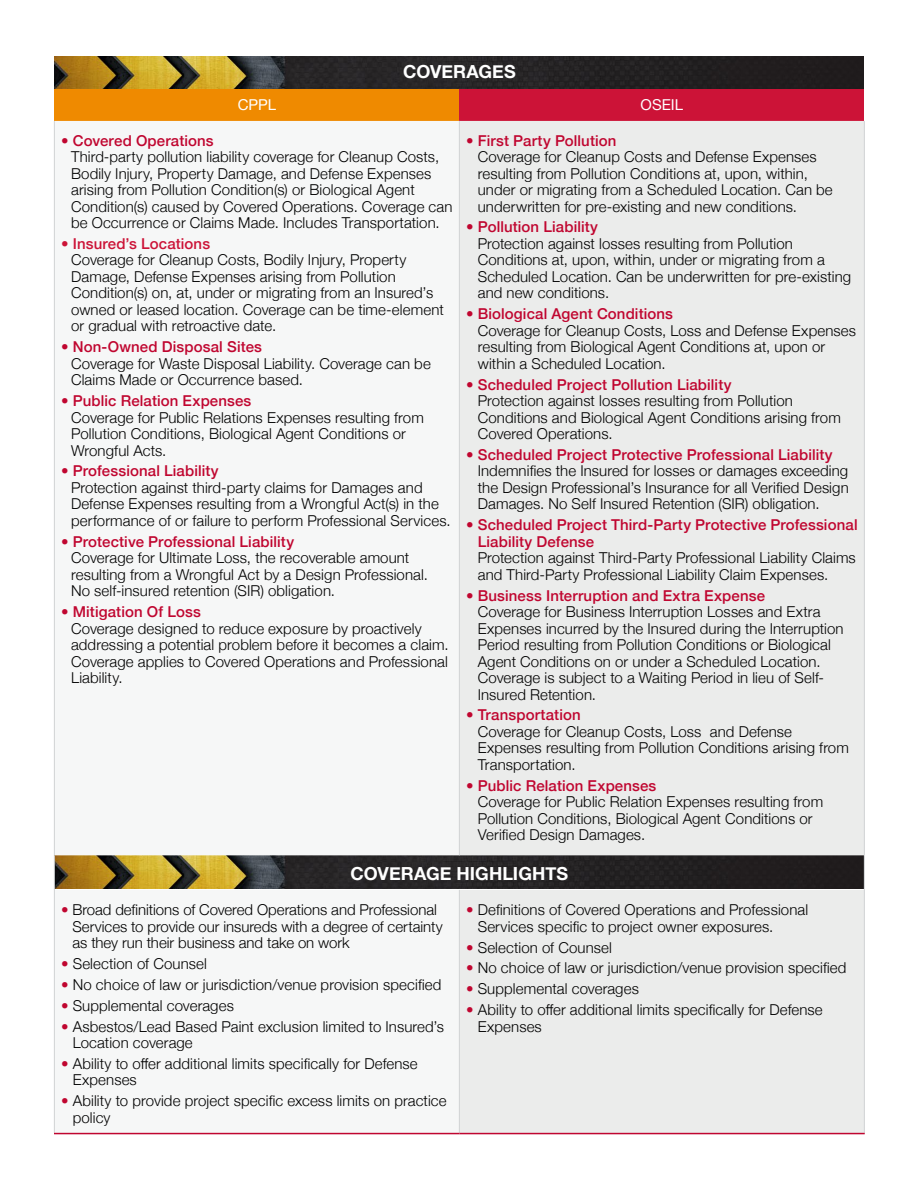
<style>
.page{position:relative;width:918px;height:1188px;background:#fff}
.page>*{position:absolute;margin:0;border:0;box-sizing:border-box;transform-origin:0 0}
.t1{font:700 18px "Helvetica Neue";letter-spacing:.005em;color:#fff}
.t2{font:300 15px/16.5px "Helvetica Neue";letter-spacing:.005em;color:#000}
.t3{font:500 15px/16.5px "Helvetica Neue";letter-spacing:.01em;color:#c00630}
.t4{font:500 15px "Helvetica Neue";letter-spacing:.005em;color:#cc1337}
.t5{font:15px "Helvetica Neue";color:#fff}
.s1{font-weight:500;color:#c00630}
.s2{color:#c00630}
</style>
<div class="page">
<img style="left:54px;top:56px;width:810px;height:33px">
<div style="left:54px;top:89px;width:405px;height:32px;background:#ef8a00"></div>
<div style="left:459px;top:89px;width:405px;height:32px;background:#cc1337"></div>
<div style="left:55px;top:121px;width:404px;height:1012px;background:#f6f7f7"></div>
<div style="left:459px;top:121px;width:405px;height:1012px;background:#ebeceb"></div>
<hr style="left:54px;top:121px;width:1px;height:734px;background:#d1d3d4">
<hr style="left:459px;top:121px;width:1px;height:734px;background:#d1d3d4">
<hr style="left:54px;top:855px;width:1px;height:35px;background:#d1d3d4">
<hr style="left:54px;top:890px;width:1px;height:243px;background:#d1d3d4">
<hr style="left:459px;top:890px;width:1px;height:243px;background:#d1d3d4">
<hr style="left:864px;top:121px;width:1px;height:734px;background:#d1d3d4">
<hr style="left:864px;top:855px;width:1px;height:35px;background:#d1d3d4">
<hr style="left:864px;top:890px;width:1px;height:243px;background:#d1d3d4">
<hr style="left:54px;top:1133px;width:405px;height:1px;background:#c00630">
<hr style="left:459px;top:1133px;width:406px;height:1px;background:#c00630">
<p class="t1" style="left:403px;top:58px;width:114px">COVERAGES</p>
<p class="t5" style="left:238px;top:94px;width:40px">CPPL</p>
<p class="t5" style="left:641px;top:94px;width:44px">OSEIL</p>
<p class="t3" style="left:61px;top:131px;width:154px">• Covered Operations</p>
<p class="t2" style="left:71px;top:147px;width:383px">Third-party pollution liability coverage for Cleanup Costs, Bodily Injury, Property Damage, and Defense Expenses arising from Pollution Condition(s) or Biological Agent Condition(s) caused by Covered Operations. Coverage can be Occurrence or Claims Made. Includes Transportation.</p>
<p class="t4" style="left:61px;top:232px;width:151px">• Insured’s Locations</p>
<p class="t2" style="left:71px;top:251px;width:374px">Coverage for Cleanup Costs, Bodily Injury, Property Damage, Defense Expenses arising from Pollution Condition(s) on, at, under or migrating from an Insured’s owned or leased location. Coverage can be time-element or gradual with retroactive date.</p>
<p class="t3" style="left:61px;top:337px;width:202px">• Non-Owned Disposal Sites</p>
<p class="t2" style="left:71px;top:354px;width:361px">Coverage for Waste Disposal Liability. Coverage can be<br>Claims Made or Occurrence based.</p>
<p class="t3" style="left:61px;top:391px;width:192px">• Public Relation Expenses</p>
<p class="t2" style="left:71px;top:408px;width:354px">Coverage for Public Relations Expenses resulting from<br>Pollution Conditions, Biological Agent Conditions or<br>Wrongful Acts.</p>
<p class="t3" style="left:61px;top:462px;width:159px">• Professional Liability</p>
<p class="t2" style="left:71px;top:478px;width:381px">Protection against third-party claims for Damages and<br>Defense Expenses resulting from a Wrongful Act(s) in the performance of or failure to perform Professional Services.</p>
<p class="t3" style="left:61px;top:532px;width:235px">• Protective Professional Liability</p>
<p class="t2" style="left:71px;top:549px;width:358px">Coverage for Ultimate Loss, the recoverable amount resulting from a Wrongful Act by a Design Professional.<br>No self-insured retention (SIR) obligation.</p>
<p class="t3" style="left:61px;top:602px;width:141px">• Mitigation Of Loss</p>
<p class="t2" style="left:71px;top:619px;width:379px">Coverage designed to reduce exposure by proactively addressing a potential problem before it becomes a claim.<br>Coverage applies to Covered Operations and Professional Liability.</p>
<p class="t3" style="left:466px;top:131px;width:152px">• First Party Pollution</p>
<p class="t2" style="left:478px;top:147px;width:356px">Coverage for Cleanup Costs and Defense Expenses resulting from Pollution Conditions at, upon, within, under or migrating from a Scheduled Location. Can be underwritten for pre-existing and new conditions.</p>
<p class="t3" style="left:466px;top:218px;width:133px">• Pollution Liability</p>
<p class="t2" style="left:478px;top:234px;width:375px">Protection against losses resulting from Pollution Conditions at, upon, within, under or migrating from a Scheduled Location. Can be underwritten for pre-existing and new conditions.</p>
<p class="t3" style="left:466px;top:304px;width:208px">• Biological Agent Conditions</p>
<p class="t2" style="left:478px;top:321px;width:380px">Coverage for Cleanup Costs, Loss and Defense Expenses resulting from Biological Agent Conditions at, upon or within a Scheduled Location.</p>
<p class="t3" style="left:466px;top:375px;width:267px">• Scheduled Project Pollution Liability</p>
<p class="t2" style="left:478px;top:391px;width:365px">Protection against losses resulting from Pollution<br>Conditions and Biological Agent Conditions arising from<br>Covered Operations.</p>
<p class="t3" style="left:466px;top:445px;width:368px">• Scheduled Project Protective Professional Liability</p>
<p class="t2" style="left:478px;top:462px;width:372px;text-align:justify">Indemnifies the Insured for losses or damages exceeding the Design Professional’s Insurance for all Verified Design Damages. No Self Insured Retention (SIR) obligation.</p>
<p class="t3" style="left:478px;top:515px;width:381px;text-indent:-12px">• Scheduled Project Third-Party Protective Professional<br>Liability Defense</p>
<p class="t2" style="left:478px;top:549px;width:380px">Protection against Third-Party Professional Liability Claims and Third-Party Professional Liability Claim Expenses.</p>
<p class="t3" style="left:466px;top:586px;width:300px">• Business Interruption and Extra Expense</p>
<p class="t2" style="left:478px;top:602px;width:367px">Coverage for Business Interruption Losses and Extra Expenses incurred by the Insured during the Interruption Period resulting from Pollution Conditions or Biological Agent Conditions on or under a Scheduled Location.<br>Coverage is subject to a Waiting Period in lieu of Self-Insured Retention.</p>
<p class="t3" style="left:466px;top:706px;width:116px">• Transportation</p>
<p class="t2" style="left:478px;top:722px;width:373px">Coverage for Cleanup Costs, Loss and Defense<br>Expenses resulting from Pollution Conditions arising from<br>Transportation.</p>
<p class="t3" style="left:466px;top:776px;width:192px">• Public Relation Expenses</p>
<p class="t2" style="left:478px;top:792px;width:347px">Coverage for Public Relation Expenses resulting from<br>Pollution Conditions, Biological Agent Conditions or<br>Verified Design Damages.</p>
<p class="t1" style="left:351px;top:859px;width:219px">COVERAGE HIGHLIGHTS</p>
<p class="t2" style="left:72px;top:901px;width:372px;text-indent:-11px"><span class="s1">•</span> Broad definitions of Covered Operations and Professional<br>Services to provide our insureds with a degree of certainty as they run their business and take on work</p>
<p class="t2" style="left:61px;top:954px;width:147px"><span class="s1">•</span> Selection of Counsel</p>
<p class="t2" style="left:61px;top:975px;width:382px"><span class="s1">•</span> No choice of law or jurisdiction/venue provision specified</p>
<p class="t2" style="left:61px;top:996px;width:174px"><span class="s1">•</span> Supplemental coverages</p>
<p class="t2" style="left:73px;top:1017px;width:373px;text-indent:-12px"><span class="s1">•</span> Asbestos/Lead Based Paint exclusion limited to Insured’s<br>Location coverage</p>
<p class="t2" style="left:73px;top:1054px;width:346px;text-indent:-12px"><span class="s1">•</span> Ability to offer additional limits specifically for Defense<br>Expenses</p>
<p class="t2" style="left:73px;top:1092px;width:375px;text-indent:-12px"><span class="s2">•</span> Ability to provide project specific excess limits on practice policy</p>
<p class="t2" style="left:478px;top:901px;width:332px;text-indent:-12px"><span class="s1">•</span> Definitions of Covered Operations and Professional<br>Services specific to project owner exposures.</p>
<p class="t2" style="left:466px;top:938px;width:147px"><span class="s1">•</span> Selection of Counsel</p>
<p class="t2" style="left:466px;top:959px;width:382px"><span class="s1">•</span> No choice of law or jurisdiction/venue provision specified</p>
<p class="t2" style="left:466px;top:980px;width:174px"><span class="s1">•</span> Supplemental coverages</p>
<p class="t2" style="left:478px;top:1000px;width:346px;text-indent:-12px"><span class="s1">•</span> Ability to offer additional limits specifically for Defense<br>Expenses</p>
</div>
